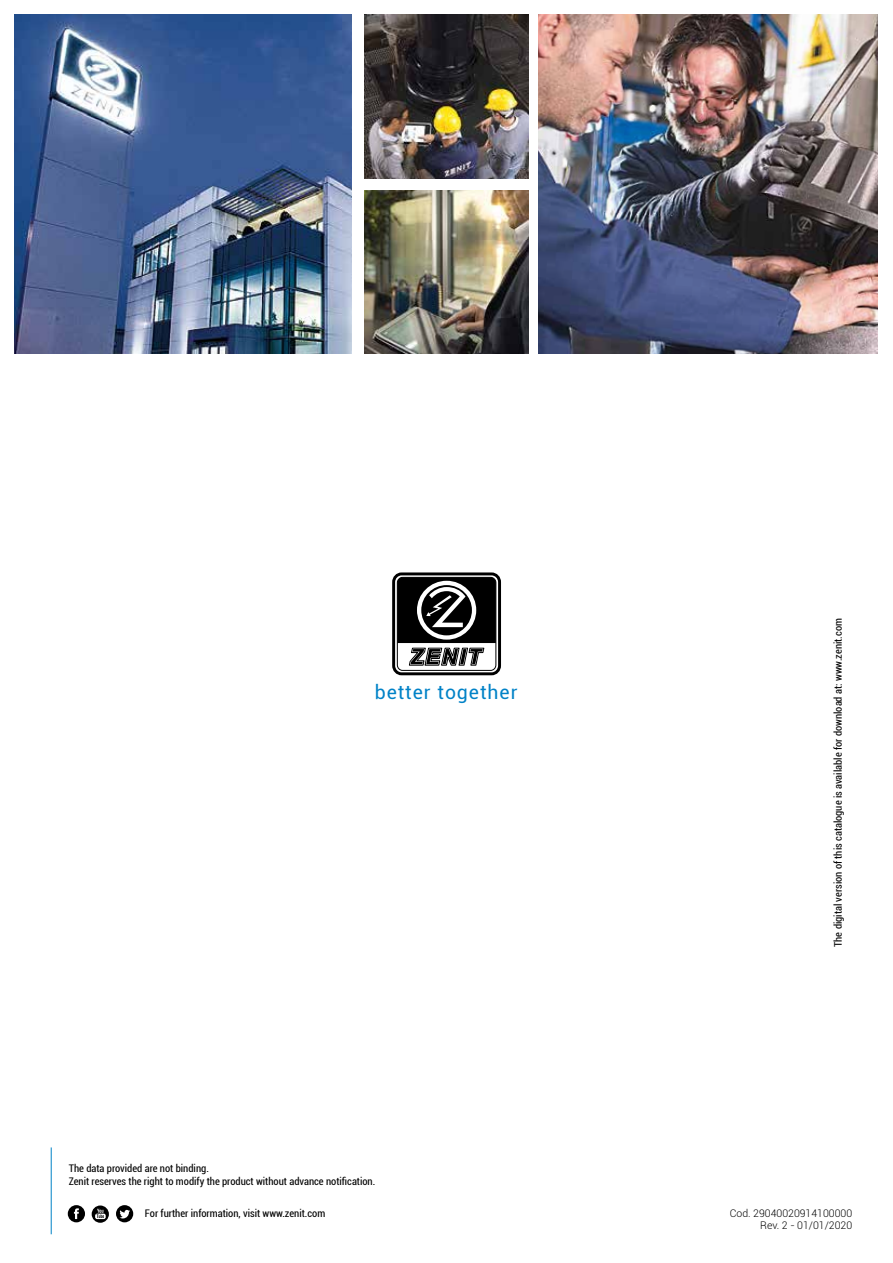
<style>
.page{position:relative;width:893px;height:1263px;background:#fff}
.page>*{position:absolute;margin:0;border:0;box-sizing:border-box;transform-origin:0 0}
.t1{font:19.35px "Roboto";letter-spacing:.05em;color:#0082c7}
.t2{font:condensed 10.5px/12.6px "Roboto";color:#000}
.t3{font:300 10.5px/12.6px "Roboto";color:#000;text-align:right}
</style>
<div class="page">
<img style="left:15px;top:15px;width:337px;height:339px">
<img style="left:539px;top:15px;width:338px;height:339px">
<img style="left:365px;top:15px;width:163px;height:164px">
<img style="left:365px;top:190px;width:163px;height:164px">
<hr style="left:51px;top:1147px;width:1px;height:87px;background:#0082c7">
<svg style="left:92px;top:1205px;width:17px;height:18px"></svg>
<svg style="left:116px;top:1205px;width:17px;height:17px"></svg>
<svg style="left:68px;top:1205px;width:17px;height:17px"></svg>
<svg style="left:394px;top:574px;width:106px;height:100px"></svg>
<div style="left:392px;top:572px;width:109px;height:103px;border:3px solid #000;border-radius:8px"></div>
<div style="left:397px;top:577px;width:99px;height:94px;border:1px solid #000;border-radius:5px"></div>
<svg style="left:397px;top:577px;width:99px;height:89px"></svg>
<h1 class="t1" style="left:375px;top:678px;width:144px">better together</h1>
<p class="t2" style="left:69px;top:1162px;width:308px">The data provided are not binding.<br>Zenit reserves the right to modify the product without advance notification.</p>
<p class="t2" style="left:145px;top:1207px;width:182px">For further information, visit www.zenit.com</p>
<p class="t2" style="left:831px;top:947px;width:330px;rotate:-90deg">The digital version of this catalogue is available for download at: www.zenit.com</p>
<p class="t3" style="left:730px;top:1206px;width:124px">Cod. 29040020914100000<br>Rev. 2 - 01/01/2020</p>
</div>
